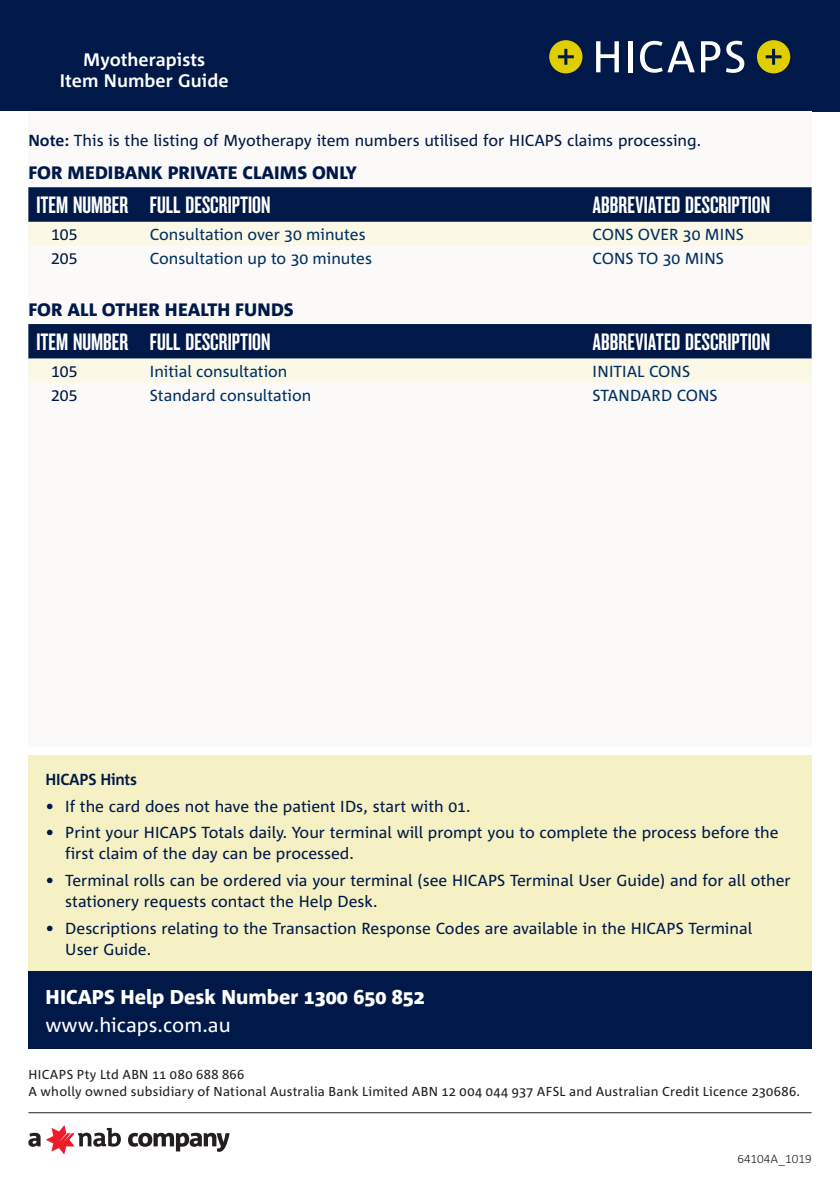
<style>
.page{position:relative;width:840px;height:1191px;background:#fff}
.page>*{position:absolute;margin:0;border:0;box-sizing:border-box;transform-origin:0 0}
.t1{font:22px "NAB Impact";color:#fff}
.t2{font:800 20px "Corpid";color:#fff}
.t3{font:20px "Corpid";color:#fff}
.t4{font:700 18.2px/21.2px "Corpid";color:#fff;text-align:center}
.t5{font:800 18px "Corpid";color:#001948}
.t6{font:16px/21px "Corpid";color:#001948}
.t7{font:16px "Corpid";color:#003163}
.t8{font:16px "Corpid C1";color:#001948}
.t9{font:700 16px "Corpid";letter-spacing:-.02em;color:#001948}
.t10{font:13px/17px "Corpid";letter-spacing:.02em;color:#231f20}
.t11{font:300 12px "Corpid Caps";color:#231f20}
.s1{font-weight:700}
</style>
<div class="page">
<div style="left:0;top:0;width:839px;height:111px;background:#001948"></div>
<svg style="left:596px;top:41px;width:22px;height:31px"></svg>
<div style="left:627px;top:41px;width:5px;height:31px;background:#fff"></div>
<svg style="left:640px;top:41px;width:54px;height:32px"></svg>
<svg style="left:701px;top:41px;width:43px;height:32px"></svg>
<div style="left:549px;top:40px;width:33px;height:33px;background:#e1ce01;border-radius:50%"></div>
<svg style="left:557px;top:49px;width:16px;height:16px"></svg>
<div style="left:756px;top:40px;width:33px;height:33px;background:#e1ce01;border-radius:50%"></div>
<svg style="left:765px;top:49px;width:16px;height:16px"></svg>
<div style="left:28px;top:755px;width:783px;height:216px;background:#f6f1c4"></div>
<div style="left:28px;top:111px;width:783px;height:634px;background:#fbfaf9"></div>
<svg style="left:28px;top:187px;width:783px;height:59px;background:#687589"></svg>
<svg style="left:28px;top:324px;width:783px;height:58px;background:#667388"></svg>
<hr style="left:28px;top:1112px;width:783px;height:1px;background:#231f20">
<svg style="left:128px;top:1132px;width:101px;height:19px"></svg>
<svg style="left:28px;top:1125px;width:93px;height:29px"></svg>
<div style="left:28px;top:971px;width:783px;height:78px;background:#001948"></div>
<p class="t4" style="left:60px;top:49px;width:170px">Myotherapists<br>Item Number Guide</p>
<p class="t6" style="left:28px;top:130px;width:674px"><span class="s1">Note:</span> This is the listing of Myotherapy item numbers utilised for HICAPS claims processing.</p>
<p class="t5" style="left:28px;top:163px;width:330px">FOR MEDIBANK PRIVATE CLAIMS ONLY</p>
<h1 class="t1" style="left:36px;top:196px;width:235px">ITEM NUMBER FULL DESCRIPTION</h1>
<h1 class="t1" style="left:592px;top:196px;width:179px">ABBREVIATED DESCRIPTION</h1>
<p class="t8" style="left:51px;top:224px;width:28px">105</p>
<p class="t7" style="left:150px;top:226px;width:217px">Consultation over 30 minutes</p>
<p class="t7" style="left:592px;top:226px;width:153px">CONS OVER 30 MINS</p>
<p class="t8" style="left:51px;top:248px;width:28px">205</p>
<p class="t7" style="left:150px;top:249px;width:223px">Consultation up to 30 minutes</p>
<p class="t7" style="left:592px;top:249px;width:133px">CONS TO 30 MINS</p>
<p class="t5" style="left:28px;top:300px;width:267px">FOR ALL OTHER HEALTH FUNDS</p>
<h1 class="t1" style="left:36px;top:332px;width:235px">ITEM NUMBER FULL DESCRIPTION</h1>
<h1 class="t1" style="left:592px;top:332px;width:179px">ABBREVIATED DESCRIPTION</h1>
<p class="t8" style="left:51px;top:361px;width:28px">105</p>
<p class="t7" style="left:150px;top:362px;width:139px">Initial consultation</p>
<p class="t7" style="left:592px;top:362px;width:99px">INITIAL CONS</p>
<p class="t8" style="left:51px;top:385px;width:28px">205</p>
<p class="t7" style="left:150px;top:386px;width:163px">Standard consultation</p>
<p class="t7" style="left:592px;top:386px;width:126px">STANDARD CONS</p>
<p class="t9" style="left:45px;top:770px;width:93px">HICAPS Hints</p>
<p class="t6" style="left:45px;top:796px;width:426px">• If the card does not have the patient IDs, start with 01.</p>
<p class="t6" style="left:65px;top:822px;width:714px;text-indent:-20px">• Print your HICAPS Totals daily. Your terminal will prompt you to complete the process before the first claim of the day can be processed.</p>
<p class="t6" style="left:65px;top:870px;width:726px;text-indent:-20px">• Terminal rolls can be ordered via your terminal (see HICAPS Terminal User Guide) and for all other stationery requests contact the Help Desk.</p>
<p class="t6" style="left:65px;top:918px;width:688px;text-indent:-20px">• Descriptions relating to the Transaction Response Codes are available in the HICAPS Terminal<br>User Guide.</p>
<p class="t2" style="left:45px;top:986px;width:381px">HICAPS Help Desk Number 1300 650 852</p>
<p class="t3" style="left:45px;top:1014px;width:187px">www.hicaps.com.au</p>
<p class="t10" style="left:28px;top:1065px;width:772px">HICAPS Pty Ltd ABN 11 080 688 866<br>A wholly owned subsidiary of National Australia Bank Limited ABN 12 004 044 937 AFSL and Australian Credit Licence 230686.</p>
<p class="t11" style="left:737px;top:1151px;width:76px">64104A_1019</p>
</div>
